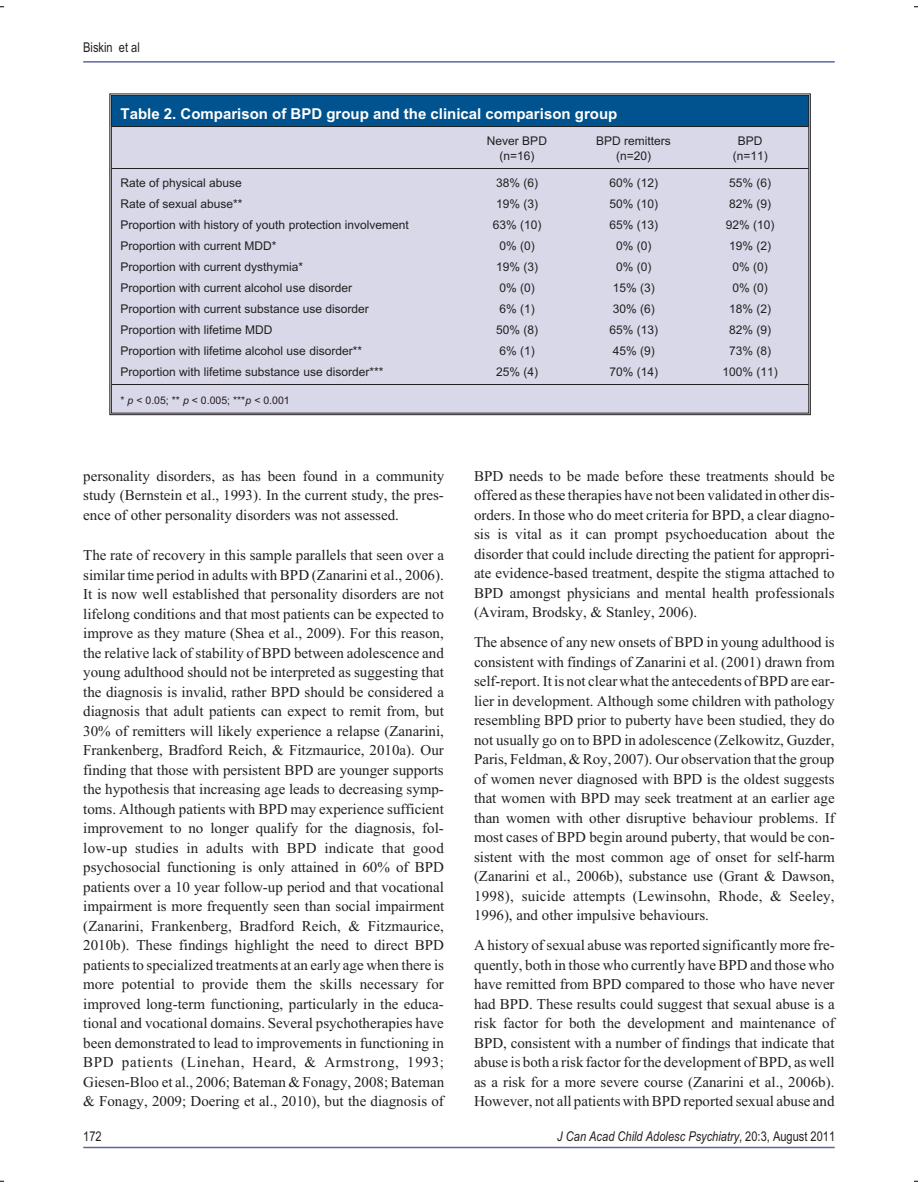
<style>
.page{position:relative;width:918px;height:1188px;background:#fff}
.page>*{position:absolute;margin:0;border:0;box-sizing:border-box;transform-origin:0 0}
.t1{font:15px/19.5px "Times New Roman";color:#231f20;text-align:justify}
.t2{font:700 15px "Arial";color:#fff}
.t3{font:italic 13.5px "Arial Narrow";color:#231f20}
.t4{font:13.5px "Arial Narrow";color:#231f20}
.t5{font:12px/15px "Arial";color:#231f20;text-align:center}
.t6{font:10.5px "Arial";color:#231f20}
.s1{font-style:italic}
.s2{font-style:normal}
</style>
<div class="page">
<hr style="left:83px;top:1147px;width:752px;height:1px;background:#5f669c">
<hr style="left:83px;top:61px;width:752px;height:2px;background:#5f669c">
<div style="left:112px;top:96px;width:697px;height:31px;background:#00538e"></div>
<div style="left:112px;top:127px;width:697px;height:42px;background:#d8d8e8"></div>
<div style="left:112px;top:169px;width:697px;height:21px;background:#d8d8e8"></div>
<div style="left:112px;top:190px;width:697px;height:21px;background:#d8d8e8"></div>
<div style="left:112px;top:211px;width:697px;height:21px;background:#d8d8e8"></div>
<div style="left:112px;top:232px;width:697px;height:21px;background:#d8d8e8"></div>
<div style="left:112px;top:253px;width:697px;height:21px;background:#d8d8e8"></div>
<div style="left:112px;top:274px;width:697px;height:21px;background:#d8d8e8"></div>
<div style="left:112px;top:295px;width:697px;height:21px;background:#d8d8e8"></div>
<div style="left:112px;top:316px;width:697px;height:21px;background:#d8d8e8"></div>
<div style="left:112px;top:337px;width:697px;height:21px;background:#d8d8e8"></div>
<div style="left:112px;top:358px;width:697px;height:27px;background:#d8d8e8"></div>
<div style="left:112px;top:385px;width:697px;height:28px;background:#d8d8e8"></div>
<hr style="left:112px;top:126px;width:697px;height:1px;background:#231f20">
<hr style="left:112px;top:168px;width:697px;height:1px;background:#231f20">
<hr style="left:112px;top:384px;width:697px;height:1px;background:#231f20">
<p class="t4" style="left:83px;top:42px;width:58px">Biskin et al</p>
<p class="t2" style="left:121px;top:108px;width:498px">Table 2. Comparison of BPD group and the clinical comparison group</p>
<p class="t5" style="left:487px;top:134px;width:62px">Never BPD (n=16)</p>
<p class="t5" style="left:596px;top:134px;width:76px">BPD remitters (n=20)</p>
<p class="t5" style="left:733px;top:134px;width:37px">BPD (n=11)</p>
<p class="t5" style="left:121px;top:176px;width:123px">Rate of physical abuse</p>
<p class="t5" style="left:496px;top:176px;width:44px">38% (6)</p>
<p class="t5" style="left:609px;top:176px;width:50px">60% (12)</p>
<p class="t5" style="left:729px;top:176px;width:44px">55% (6)</p>
<p class="t5" style="left:121px;top:197px;width:124px">Rate of sexual abuse**</p>
<p class="t5" style="left:496px;top:197px;width:44px">19% (3)</p>
<p class="t5" style="left:609px;top:197px;width:50px">50% (10)</p>
<p class="t5" style="left:729px;top:197px;width:44px">82% (9)</p>
<p class="t5" style="left:121px;top:218px;width:290px">Proportion with history of youth protection involvement</p>
<p class="t5" style="left:493px;top:218px;width:50px">63% (10)</p>
<p class="t5" style="left:609px;top:218px;width:50px">65% (13)</p>
<p class="t5" style="left:726px;top:218px;width:50px">92% (10)</p>
<p class="t5" style="left:121px;top:239px;width:158px">Proportion with current MDD*</p>
<p class="t5" style="left:499px;top:239px;width:37px">0% (0)</p>
<p class="t5" style="left:616px;top:239px;width:37px">0% (0)</p>
<p class="t5" style="left:729px;top:239px;width:44px">19% (2)</p>
<p class="t5" style="left:121px;top:260px;width:184px">Proportion with current dysthymia*</p>
<p class="t5" style="left:496px;top:260px;width:44px">19% (3)</p>
<p class="t5" style="left:616px;top:260px;width:37px">0% (0)</p>
<p class="t5" style="left:733px;top:260px;width:37px">0% (0)</p>
<p class="t5" style="left:121px;top:281px;width:233px">Proportion with current alcohol use disorder</p>
<p class="t5" style="left:499px;top:281px;width:37px">0% (0)</p>
<p class="t5" style="left:613px;top:281px;width:44px">15% (3)</p>
<p class="t5" style="left:733px;top:281px;width:37px">0% (0)</p>
<p class="t5" style="left:121px;top:302px;width:250px">Proportion with current substance use disorder</p>
<p class="t5" style="left:499px;top:302px;width:37px">6% (1)</p>
<p class="t5" style="left:613px;top:302px;width:44px">30% (6)</p>
<p class="t5" style="left:729px;top:302px;width:44px">18% (2)</p>
<p class="t5" style="left:121px;top:323px;width:154px">Proportion with lifetime MDD</p>
<p class="t5" style="left:496px;top:323px;width:44px">50% (8)</p>
<p class="t5" style="left:609px;top:323px;width:50px">65% (13)</p>
<p class="t5" style="left:729px;top:323px;width:44px">82% (9)</p>
<p class="t5" style="left:121px;top:344px;width:243px">Proportion with lifetime alcohol use disorder**</p>
<p class="t5" style="left:499px;top:344px;width:37px">6% (1)</p>
<p class="t5" style="left:613px;top:344px;width:44px">45% (9)</p>
<p class="t5" style="left:729px;top:344px;width:44px">73% (8)</p>
<p class="t5" style="left:121px;top:365px;width:264px">Proportion with lifetime substance use disorder***</p>
<p class="t5" style="left:496px;top:365px;width:44px">25% (4)</p>
<p class="t5" style="left:609px;top:365px;width:50px">70% (14)</p>
<p class="t5" style="left:723px;top:365px;width:57px">100% (11)</p>
<p class="t6" style="left:121px;top:396px;width:171px">* <span class="s1">p</span> &lt; 0.05; ** <span class="s1">p</span> &lt; 0.005; ***<span class="s1">p</span> &lt; 0.001</p>
<p class="t1" style="left:83px;top:467px;width:363px">personality disorders, as has been found in a community study (Bernstein et al., 1993). In the current study, the pres&shy;ence of other personality disorders was not assessed.</p>
<p class="t1" style="left:83px;top:547px;width:363px">The rate of recovery in this sample parallels that seen over a similar time period in adults with BPD (Zanarini et al., 2006).<br>It is now well established that personality disorders are not lifelong conditions and that most patients can be expected to improve as they mature (Shea et al., 2009). For this reason, the relative lack of stability of BPD between adolescence and young adulthood should not be interpreted as suggesting that the diagnosis is invalid, rather BPD should be considered a diagnosis that adult patients can expect to remit from, but 30% of remitters will likely experience a relapse (Zanarini, Frankenberg, Bradford Reich, &amp; Fitzmaurice, 2010a). Our finding that those with persistent BPD are younger supports the hypothesis that increasing age leads to decreasing symp&shy;toms. Although patients with BPD may experience sufficient improvement to no longer qualify for the diagnosis, fol&shy;low-up studies in adults with BPD indicate that good psychosocial functioning is only attained in 60% of BPD patients over a 10 year follow-up period and that vocational impairment is more frequently seen than social impairment (Zanarini, Frankenberg, Bradford Reich, &amp; Fitzmaurice, 2010b). These findings highlight the need to direct BPD patients to specialized treatments at an early age when there is more potential to provide them the skills necessary for improved long-term functioning, particularly in the educa&shy;tional and vocational domains. Several psychotherapies have been demonstrated to lead to improvements in functioning in BPD patients (Linehan, Heard, &amp; Armstrong, 1993; Giesen-Bloo et al., 2006; Bateman &amp; Fonagy, 2008; Bateman &amp; Fonagy, 2009; Doering et al., 2010), but the diagnosis of</p>
<p class="t1" style="left:474px;top:467px;width:362px">BPD needs to be made before these treatments should be offered as these therapies have not been validated in other dis&shy;orders. In those who do meet criteria for BPD, a clear diagno&shy;sis is vital as it can prompt psychoeducation about the disorder that could include directing the patient for appropri&shy;ate evidence-based treatment, despite the stigma attached to BPD amongst physicians and mental health professionals (Aviram, Brodsky, &amp; Stanley, 2006).</p>
<p class="t1" style="left:474px;top:634px;width:362px">The absence of any new onsets of BPD in young adulthood is consistent with findings of Zanarini et al. (2001) drawn from self-report. It is not clear what the antecedents of BPD are ear&shy;lier in development. Although some children with pathology resembling BPD prior to puberty have been studied, they do not usually go on to BPD in adolescence (Zelkowitz, Guzder, Paris, Feldman, &amp; Roy, 2007). Our observation that the group of women never diagnosed with BPD is the oldest suggests that women with BPD may seek treatment at an earlier age than women with other disruptive behaviour problems. If most cases of BPD begin around puberty, that would be con&shy;sistent with the most common age of onset for self-harm (Zanarini et al., 2006b), substance use (Grant &amp; Dawson, 1998), suicide attempts (Lewinsohn, Rhode, &amp; Seeley, 1996), and other impulsive behaviours.</p>
<p class="t1" style="left:474px;top:937px;width:362px">A history of sexual abuse was reported significantly more fre&shy;quently, both in those who currently have BPD and those who have remitted from BPD compared to those who have never had BPD. These results could suggest that sexual abuse is a risk factor for both the development and maintenance of BPD, consistent with a number of findings that indicate that abuse is both a risk factor for the development of BPD, as well as a risk for a more severe course (Zanarini et al., 2006b).<br>However, not all patients with BPD reported sexual abuse and</p>
<p class="t4" style="left:83px;top:1131px;width:20px">172</p>
<p class="t3" style="left:557px;top:1128px;width:279px">J Can Acad Child Adolesc Psychiatry<span class="s2">, 20:3, August 2011</span></p>
</div>
